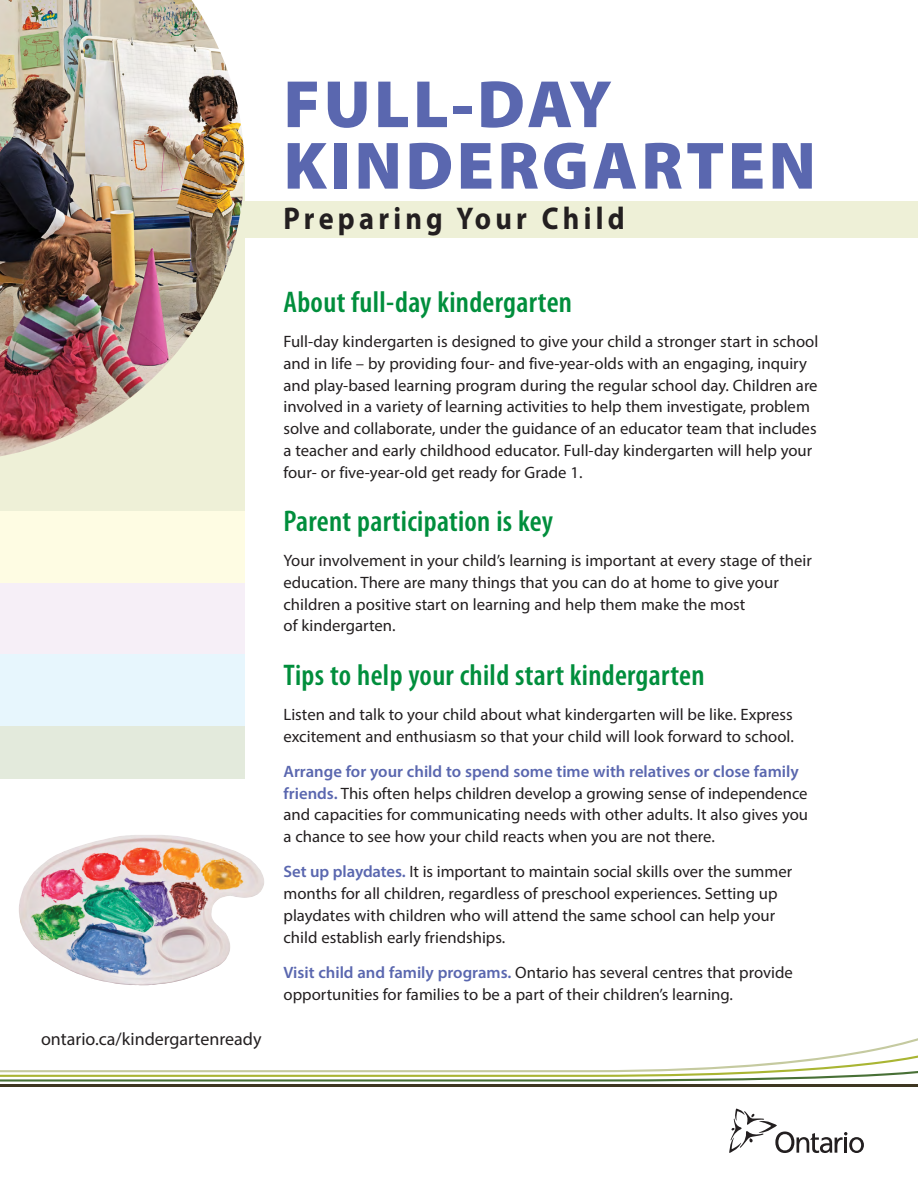
<style>
.page{position:relative;width:918px;height:1188px;background:#fff}
.page>*{position:absolute;margin:0;border:0;box-sizing:border-box;transform-origin:0 0}
.t1{font:900 67.5px/61.5px "Myriad Pro";letter-spacing:.05em;color:#5a67af}
.t2{font:700 31.5px "Myriad Pro";letter-spacing:.15em;color:#231f20;scale:.9 1}
.t3{font:600 condensed 30px "Myriad Pro";letter-spacing:.01em;color:#008e3c}
.t4{font:18px "Myriad Pro";color:#231f20}
.t5{font:16.5px/21.8px "Myriad Pro";color:#231f20}
.s1{font-weight:600;color:#5a67af}
</style>
<div class="page">
<div style="left:0;top:454px;width:244px;height:325px;background:#e3eadc"></div>
<div style="left:0;top:401px;width:244px;height:325px;background:#e7f6fd"></div>
<div style="left:0;top:333px;width:244px;height:321px;background:#f6eff7"></div>
<div style="left:0;top:248px;width:244px;height:334px;background:#fefce3"></div>
<div style="left:0;top:158px;width:244px;height:352px;background:#eef0d7"></div>
<img style="left:0;top:0;width:244px;height:456px">
<svg style="left:729px;top:1109px;width:135px;height:44px"></svg>
<hr style="left:0;top:1084px;width:918px;height:2px;background:#3e3621">
<svg style="left:0;top:1038px;width:918px;height:44px"></svg>
<img style="left:19px;top:835px;width:145px;height:150px">
<div style="left:244px;top:201px;width:674px;height:37px;background:#eef0d7"></div>
<p class="t4" style="left:41px;top:1028px;width:222px">ontario.ca/kindergartenready</p>
<h1 class="t1" style="left:284px;top:71px;width:534px">FULL-DAY<br>KINDERGARTEN</h1>
<h1 class="t2" style="left:284px;top:198px;width:381px">Preparing Your Child</h1>
<h2 class="t3" style="left:284px;top:284px;width:290px">About full-day kindergarten</h2>
<p class="t5" style="left:284px;top:331px;width:536px">Full-day kindergarten is designed to give your child a stronger start in school and in life – by providing four- and five-year-olds with an engaging, inquiry and play-based learning program during the regular school day. Children are involved in a variety of learning activities to help them investigate, problem solve and collaborate, under the guidance of an educator team that includes a teacher and early childhood educator. Full-day kindergarten will help your four- or five-year-old get ready for Grade 1.</p>
<h2 class="t3" style="left:284px;top:502px;width:271px">Parent participation is key</h2>
<p class="t5" style="left:284px;top:550px;width:530px">Your involvement in your child’s learning is important at every stage of their education. There are many things that you can do at home to give your children a positive start on learning and help them make the most<br>of kindergarten.</p>
<h2 class="t3" style="left:284px;top:656px;width:423px">Tips to help your child start kindergarten</h2>
<p class="t5" style="left:284px;top:703px;width:512px">Listen and talk to your child about what kindergarten will be like. Express excitement and enthusiasm so that your child will look forward to school.</p>
<p class="t5" style="left:284px;top:760px;width:526px"><span class="s1">Arrange for your child to spend some time with relatives or close family friends.</span> This often helps children develop a growing sense of independence and capacities for communicating needs with other adults. It also gives you a chance to see how your child reacts when you are not there.</p>
<p class="t5" style="left:284px;top:861px;width:510px"><span class="s1">Set up playdates.</span> It is important to maintain social skills over the summer months for all children, regardless of preschool experiences. Setting up playdates with children who will attend the same school can help your child establish early friendships.</p>
<p class="t5" style="left:284px;top:961px;width:511px"><span class="s1">Visit child and family programs.</span> Ontario has several centres that provide opportunities for families to be a part of their children’s learning.</p>
</div>
